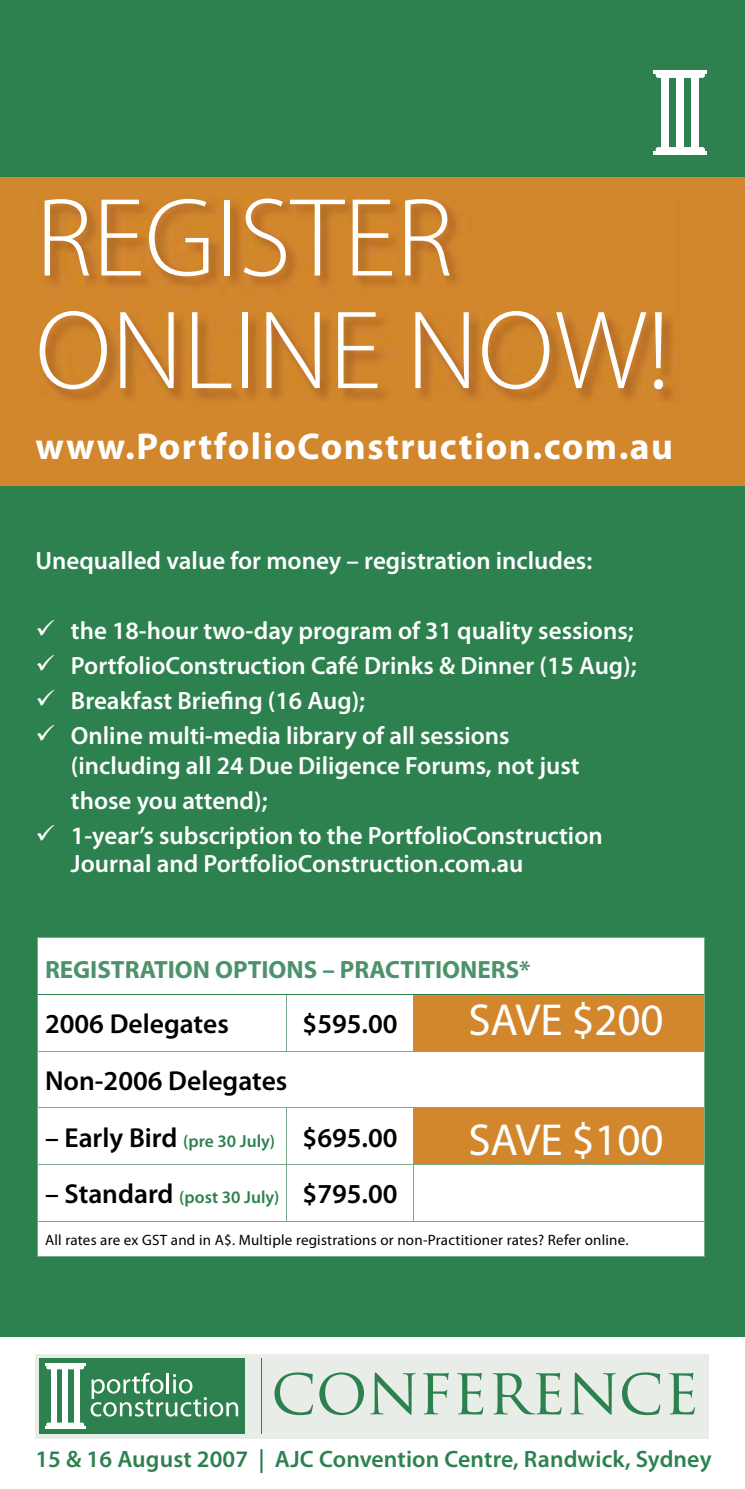
<style>
.page{position:relative;width:745px;height:1489px;background:#fff}
.page>*{position:absolute;margin:0;border:0;box-sizing:border-box;transform-origin:0 0}
.t1{font:300 112.5px/112.5px "Myriad Pro";color:#fff}
.t2{font:45px "Myriad Pro";letter-spacing:-.005em;color:#fff}
.t3{font:700 37.5px "Myriad Pro";letter-spacing:.04em;color:#fff}
.t4{font:600 27.5px "Myriad Pro";color:#000}
.t5{font:600 25px/30px "Myriad Pro";color:#fff}
.t6{font:700 25px "Myriad Pro";color:#4d926a}
.t7{font:600 23.75px "Myriad Pro";letter-spacing:.005em;color:#2d814f}
.t8{font:15px "Myriad Pro";letter-spacing:.015em;color:#000}
.s1{font-size:17.5px;color:#2d814f}
</style>
<div class="page">
<div style="left:0;top:0;width:744px;height:1336px;background:#2d814f"></div>
<div style="left:35px;top:1353px;width:673px;height:85px;background:#e8ede7"></div>
<div style="left:39px;top:1357px;width:206px;height:76px;background:#2d814f"></div>
<svg style="left:91px;top:1372px;width:147px;height:44px"></svg>
<hr style="left:45px;top:1363px;width:41px;height:2px;background:#fff">
<div style="left:46px;top:1364px;width:38px;height:5px;background:#fff;border-radius:2px"></div>
<div style="left:46px;top:1422px;width:38px;height:5px;background:#fff;border-radius:2px"></div>
<div style="left:51px;top:1368px;width:6px;height:55px;background:#fff"></div>
<div style="left:74px;top:1368px;width:5px;height:55px;background:#fff"></div>
<div style="left:62px;top:1368px;width:6px;height:55px;background:#fff"></div>
<hr style="left:45px;top:1425px;width:41px;height:3px;background:#fff">
<hr style="left:260px;top:1357px;width:1px;height:76px;background:#2d814f">
<svg style="left:274px;top:1372px;width:420px;height:42px"></svg>
<div style="left:39px;top:938px;width:664px;height:318px;background:#fff"></div>
<div style="left:39px;top:995px;width:664px;height:225px;background:#fff"></div>
<svg style="left:413px;top:995px;width:290px;height:169px;background:#e0ae72"></svg>
<hr style="left:38px;top:937px;width:249px;height:1px;background:#79a989">
<hr style="left:38px;top:938px;width:1px;height:56px;background:#79a989">
<hr style="left:287px;top:937px;width:126px;height:1px;background:#79a989">
<hr style="left:413px;top:937px;width:291px;height:1px;background:#79a989">
<hr style="left:703px;top:938px;width:1px;height:56px;background:#79a989">
<hr style="left:38px;top:994px;width:1px;height:56px;background:#79a989">
<hr style="left:286px;top:994px;width:1px;height:56px;background:#79a989">
<hr style="left:413px;top:994px;width:1px;height:56px;background:#79a989">
<hr style="left:703px;top:994px;width:1px;height:56px;background:#79a989">
<hr style="left:38px;top:1050px;width:249px;height:1px;background:#79a989">
<hr style="left:38px;top:1051px;width:1px;height:56px;background:#79a989">
<hr style="left:287px;top:1050px;width:126px;height:1px;background:#79a989">
<hr style="left:413px;top:1050px;width:291px;height:1px;background:#79a989">
<hr style="left:703px;top:1051px;width:1px;height:56px;background:#79a989">
<hr style="left:38px;top:1107px;width:249px;height:1px;background:#79a989">
<hr style="left:38px;top:1108px;width:1px;height:56px;background:#79a989">
<hr style="left:287px;top:1107px;width:126px;height:1px;background:#79a989">
<hr style="left:286px;top:1108px;width:1px;height:56px;background:#79a989">
<hr style="left:413px;top:1107px;width:291px;height:1px;background:#79a989">
<hr style="left:413px;top:1108px;width:1px;height:56px;background:#79a989">
<hr style="left:703px;top:1108px;width:1px;height:56px;background:#79a989">
<hr style="left:38px;top:1164px;width:249px;height:1px;background:#79a989">
<hr style="left:38px;top:1164px;width:1px;height:56px;background:#79a989">
<hr style="left:287px;top:1164px;width:126px;height:1px;background:#79a989">
<hr style="left:286px;top:1164px;width:1px;height:56px;background:#79a989">
<hr style="left:413px;top:1164px;width:291px;height:1px;background:#79a989">
<hr style="left:413px;top:1164px;width:1px;height:56px;background:#79a989">
<hr style="left:703px;top:1164px;width:1px;height:56px;background:#79a989">
<hr style="left:38px;top:1220px;width:249px;height:1px;background:#79a989">
<hr style="left:38px;top:1221px;width:1px;height:35px;background:#79a989">
<hr style="left:287px;top:1220px;width:126px;height:1px;background:#79a989">
<hr style="left:413px;top:1220px;width:291px;height:1px;background:#79a989">
<hr style="left:703px;top:1221px;width:1px;height:35px;background:#79a989">
<hr style="left:38px;top:1256px;width:249px;height:1px;background:#79a989">
<hr style="left:287px;top:1256px;width:126px;height:1px;background:#79a989">
<hr style="left:413px;top:1256px;width:291px;height:1px;background:#79a989">
<hr style="left:38px;top:994px;width:249px;height:1px;background:#2d814f">
<hr style="left:287px;top:994px;width:126px;height:1px;background:#2d814f">
<hr style="left:413px;top:994px;width:290px;height:1px;background:#2d814f">
<div style="left:0;top:177px;width:744px;height:308px;background:#d2872c"></div>
<img style="left:43px;top:201px;width:629px;height:199px">
<hr style="left:653px;top:70px;width:53px;height:4px;background:#fff">
<div style="left:655px;top:71px;width:49px;height:7px;background:#fff;border-radius:3px"></div>
<div style="left:655px;top:147px;width:49px;height:6px;background:#fff;border-radius:3px"></div>
<div style="left:661px;top:77px;width:7px;height:71px;background:#fff"></div>
<div style="left:691px;top:77px;width:7px;height:71px;background:#fff"></div>
<div style="left:676px;top:77px;width:7px;height:71px;background:#fff"></div>
<hr style="left:653px;top:151px;width:53px;height:4px;background:#fff">
<h1 class="t1" style="left:35px;top:184px;width:635px">REGISTER<br>ONLINE NOW!</h1>
<h3 class="t3" style="left:35px;top:425px;width:638px">www.PortfolioConstruction.com.au</h3>
<p class="t5" style="left:35px;top:546px;width:558px">Unequalled value for money – registration includes:</p>
<p class="t5" style="left:35px;top:616px;width:599px">✓ the 18-hour two-day program of 31 quality sessions;</p>
<p class="t5" style="left:35px;top:651px;width:602px">✓ PortfolioConstruction Café Drinks &amp; Dinner (15 Aug);</p>
<p class="t5" style="left:35px;top:686px;width:331px">✓ Breakfast Briefing (16 Aug);</p>
<p class="t5" style="left:71px;top:721px;width:510px;text-indent:-35px">✓ Online multi-media library of all sessions (including all 24 Due Diligence Forums, not just</p>
<p class="t5" style="left:71px;top:786px;width:198px">those you attend);</p>
<p class="t5" style="left:71px;top:822px;width:533px;line-height:27.5px;text-indent:-35px">✓ 1-year’s subscription to the PortfolioConstruction<br>Journal and PortfolioConstruction.com.au</p>
<p class="t6" style="left:45px;top:955px;width:486px">REGISTRATION OPTIONS – PRACTITIONERS*</p>
<p class="t4" style="left:45px;top:1008px;width:185px">2006 Delegates</p>
<p class="t4" style="left:302px;top:1008px;width:96px">$595.00</p>
<p class="t4" style="left:45px;top:1065px;width:244px">Non-2006 Delegates</p>
<p class="t4" style="left:45px;top:1121px;width:354px">– Early Bird <span class="s1">(pre 30 July)</span> $695.00</p>
<p class="t4" style="left:45px;top:1178px;width:354px">– Standard <span class="s1">(post 30 July)</span> $795.00</p>
<p class="t8" style="left:45px;top:1231px;width:584px">All rates are ex GST and in A$. Multiple registrations or non-Practitioner rates? Refer online.</p>
<h2 class="t2" style="left:468px;top:995px;width:196px">SAVE $200</h2>
<h2 class="t2" style="left:468px;top:1115px;width:196px">SAVE $100</h2>
<p class="t7" style="left:35px;top:1445px;width:677px">15 &amp; 16 August 2007 | AJC Convention Centre, Randwick, Sydney</p>
</div>
